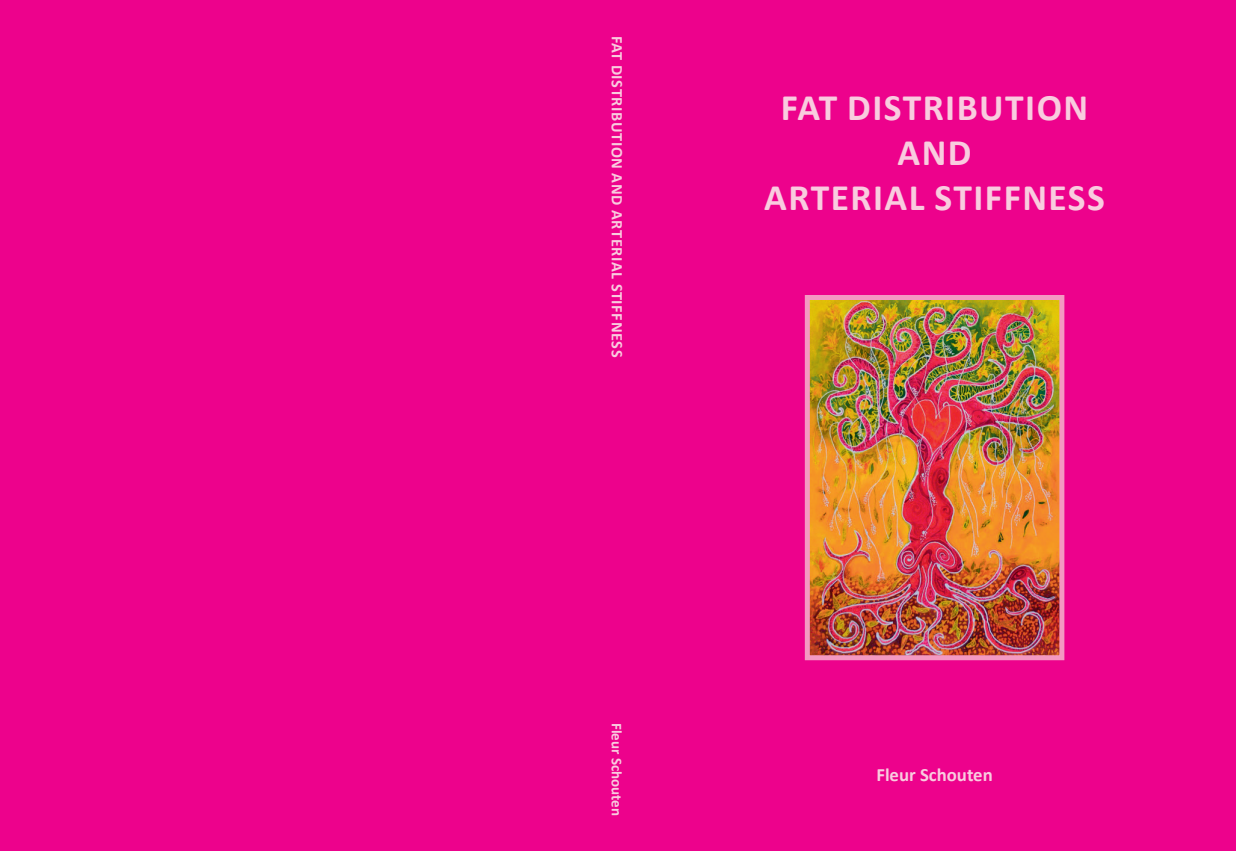
<style>
.page{position:relative;width:1236px;height:851px;background:#fff}
.page>*{position:absolute;margin:0;border:0;box-sizing:border-box;transform-origin:0 0}
.t1{font:700 37.5px/45px "Calibri";letter-spacing:.04em;color:#f9ccdf;text-align:center}
.t2{font:700 18.75px "Calibri";color:#f9ccdf}
.t3{font:700 16.25px "Calibri";letter-spacing:.04em;color:#f9ccdf}
.t4{font:700 15px "Calibri";color:#f9ccdf}
</style>
<div class="page">
<div style="left:0;top:0;width:1235px;height:850px;background:#ed028c"></div>
<img style="left:810px;top:301px;width:248px;height:353px">
<div style="left:804px;top:295px;width:260px;height:365px;border:5px solid #f499c2"></div>
<p class="t3" style="left:627px;top:36px;width:323px;rotate:90deg">FAT DISTRIBUTION AND ARTERIAL STIFFNESS</p>
<p class="t1" style="left:764px;top:83px;width:342px">FAT DISTRIBUTION<br>AND<br>ARTERIAL STIFFNESS</p>
<p class="t4" style="left:626px;top:722px;width:95px;rotate:90deg">FLEUR SCHOUTEN</p>
<p class="t2" style="left:876px;top:762px;width:118px">FLEUR SCHOUTEN</p>
</div>
